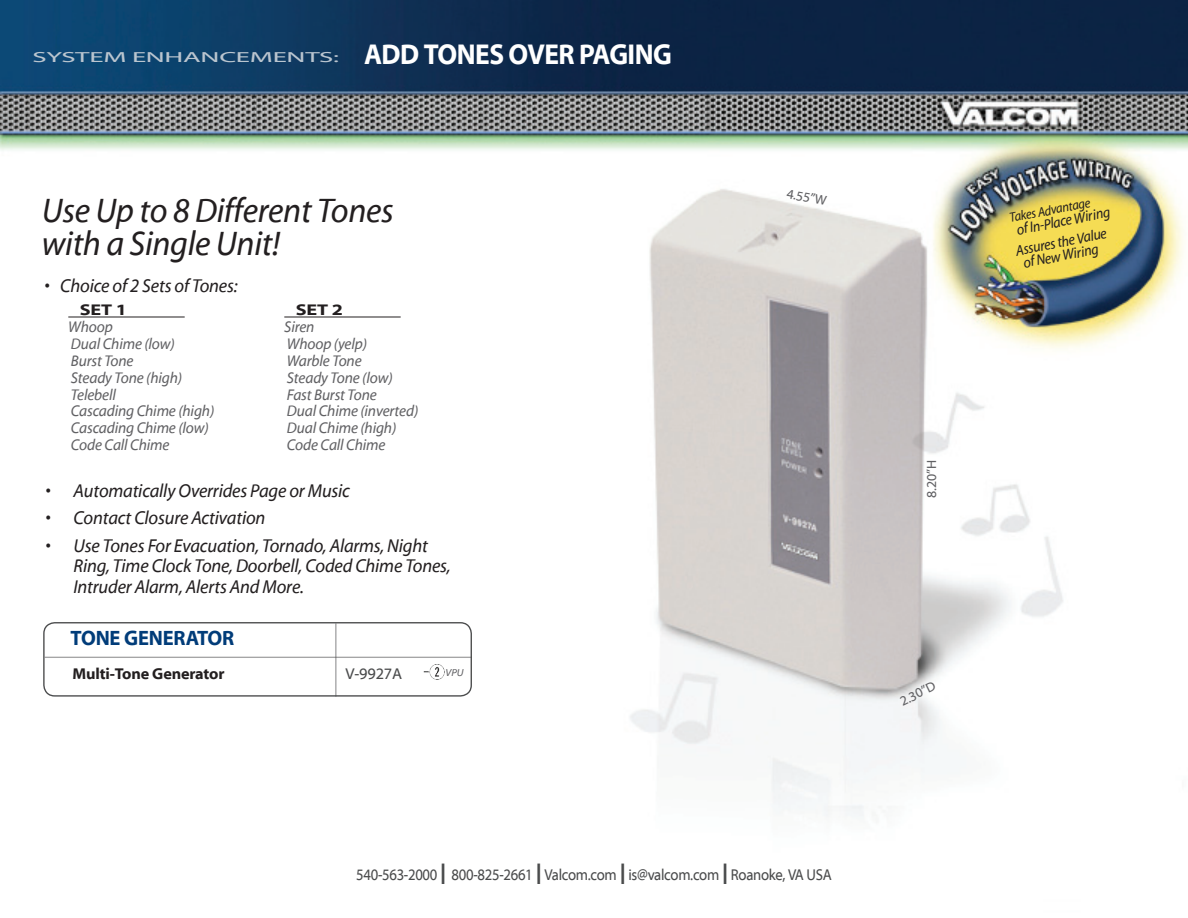
<style>
.page{position:relative;width:1188px;height:918px;background:#fff}
.page>*{position:absolute;margin:0;border:0;box-sizing:border-box;transform-origin:0 0}
.t1{font:italic 34.5px/32.8px "Myriad Web Pro";letter-spacing:-.01em;color:#231f20;scale:.95 1}
.t2{font:700 21px "Myriad Web Pro";letter-spacing:-.01em;color:#013c79;scale:.95 1}
.t3{font:italic 18.75px/20.4px "Myriad Web Pro";letter-spacing:-.01em;color:#231f20;scale:.95 1}
.t4{font:15.75px "Myriad Web Pro";letter-spacing:-.02em;color:#4b4c4d;scale:.9 1}
.t5{font:700 15.75px "Myriad Web Pro";letter-spacing:-.01em;color:#231f20}
.t6{font:15.75px "Myriad Web Pro";letter-spacing:-.02em;color:#4b4c4d}
.t7{font:italic 15.6px/16.8px "Myriad Web Pro";letter-spacing:-.01em;color:#616164;scale:.95 1}
.t8{font:700 15.6px "Myriad Web Pro";letter-spacing:-.01em;color:#231f20;scale:1.25 1}
.t9{font:italic 15px/20.2px "Myriad Web Pro";color:#231f20;text-align:center;scale:.9 1}
.t10{font:14.7px "Myriad Web Pro";letter-spacing:-.01em;color:#bac5cf;scale:1.9 1}
.t11{font:13.5px "Myriad Web Pro";color:#616164}
.t12{font:italic 13.5px "Myriad Web Pro";color:#231f20;scale:.9 1}
.t13{font:italic 10.35px "Myriad Web Pro";color:#616164}
.s1{font-weight:700;font-size:28.95px;color:#fff}
.s2{font-size:30.45px}
</style>
<div class="page">
<img style="left:0;top:0;width:1188px;height:817px">
<hr style="left:68px;top:317px;width:117px;height:1px;background:#231f20">
<hr style="left:284px;top:317px;width:117px;height:1px;background:#231f20">
<div style="left:43px;top:622px;width:429px;height:75px;border:1px solid #4b4c4d;border-radius:11px"></div>
<hr style="left:335px;top:623px;width:2px;height:74px;background:#4b4c4d">
<hr style="left:45px;top:657px;width:427px;height:1px;background:#4b4c4d">
<img style="left:423px;top:664px;width:21px;height:15px">
<p class="t10" style="left:32px;top:49px;width:338px">System Enhancements: <span class="s1">ADD TONES OVER PAGING</span></p>
<h1 class="t1" style="left:42px;top:194px;width:372px">Use Up to 8 Different Tones with a Single Unit!</h1>
<p class="t3" style="left:45px;top:276px;width:205px">• Choice of 2 Sets of Tones:</p>
<p class="t8" style="left:80px;top:302px;width:39px">SET 1</p>
<p class="t7" style="left:68px;top:319px;width:155px">Whoop<br>Dual Chime (low)<br>Burst Tone<br>Steady Tone (high)<br>Telebell<br>Cascading Chime (high)<br>Cascading Chime (low)<br>Code Call Chime</p>
<p class="t8" style="left:296px;top:302px;width:39px">SET 2</p>
<p class="t7" style="left:284px;top:319px;width:143px">Siren<br>Whoop (yelp)<br>Warble Tone<br>Steady Tone (low)<br>Fast Burst Tone<br>Dual Chime (inverted)<br>Dual Chime (high)<br>Code Call Chime</p>
<p class="t3" style="left:45px;top:481px;width:322px">• Automatically Overrides Page or Music</p>
<p class="t3" style="left:45px;top:508px;width:233px">• Contact Closure Activation</p>
<p class="t3" style="left:74px;top:536px;width:398px;text-indent:-28px">• Use Tones For Evacuation, Tornado, Alarms, Night<br>Ring, Time Clock Tone, Doorbell, Coded Chime Tones,<br>Intruder Alarm, Alerts And More.</p>
<h2 class="t2" style="left:71px;top:627px;width:174px">TONE GENERATOR</h2>
<p class="t5" style="left:73px;top:665px;width:154px">MULTI-TONE GENERATOR</p>
<p class="t6" style="left:345px;top:665px;width:57px">V-9927A</p>
<p class="t13" style="left:446px;top:667px;width:20px">VPU</p>
<p class="t11" style="left:788px;top:186px;width:42px;rotate:10deg">4.55”W</p>
<p class="t4" style="left:356px;top:866px;width:529px">540-563-2000 <span class="s2">I</span> 800-825-2661 <span class="s2">I</span> Valcom.com <span class="s2">I</span> is@valcom.com <span class="s2">I</span> Roanoke, VA USA</p>
<p class="t11" style="left:924px;top:498px;width:37px;rotate:-90deg">8.20”H</p>
<p class="t11" style="left:898px;top:695px;width:40px;rotate:-26deg">2.30”D</p>
<p class="t12" style="left:1008px;top:211px;width:93px;rotate:-11deg">Takes Advantage</p>
<p class="t9" style="left:1010px;top:221px;width:112px;rotate:-11deg">of In-Place Wiring<br>Assures the Value</p>
<p class="t9" style="left:1022px;top:253px;width:86px;rotate:-11deg">of New Wiring</p>
</div>
